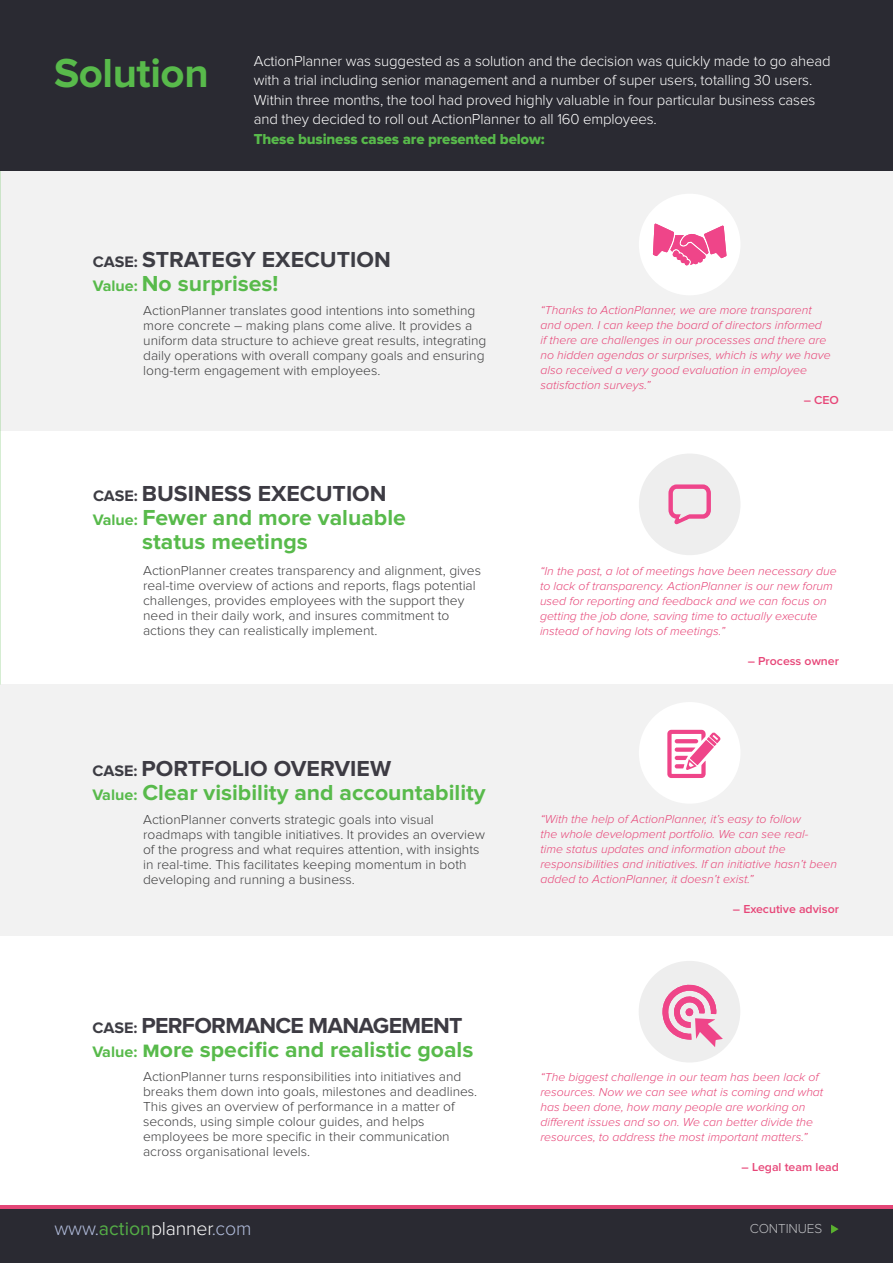
<style>
.page{position:relative;width:893px;height:1263px;background:#fff}
.page>*{position:absolute;margin:0;border:0;box-sizing:border-box;transform-origin:0 0}
.t1{font:700 42px "Proxima Nova";letter-spacing:-.01em;color:#58ba4b}
.t2{font:700 22.5px/24px "Proxima Nova";color:#58ba4b}
.t3{font:700 22.5px "Proxima Nova";color:#3d3b43}
.t4{font:700 22.5px "Proxima Nova";color:#3d3d44}
.t5{font:300 19.5px "Proxima Nova";letter-spacing:-.01em;color:#b0bbda}
.t6{font:300 15px/19.5px "Proxima Nova";letter-spacing:-.01em;color:#fff}
.t7{font:300 13.5px/15px "Proxima Nova";color:#3e3e3f}
.t8{font:300 13.5px "Proxima Nova";letter-spacing:-.01em;color:#bcbdc0}
.t9{font:italic 300 12px/15px "Proxima Nova";color:#e74678}
.t10{font:600 12px "Proxima Nova";color:#e74678}
.s1{font-family:"Proxima Nova Extrabld";font-weight:400;color:#58ba4b}
.s2{font-size:15.75px}
.s3{font-size:15.75px;color:#3d3b43}
.s4{font-size:15.75px;color:#3d3d44}
.s5{color:#3d3b43}
.s6{font-weight:400;color:#54ad46}
.s7{color:#fff}
</style>
<div class="page">
<div style="left:0;top:171px;width:893px;height:259px;background:#f2f2f2"></div>
<div style="left:0;top:684px;width:893px;height:252px;background:#f2f2f2"></div>
<div style="left:639px;top:194px;width:101px;height:101px;background:#fff;border-radius:50%"></div>
<img style="left:0;top:171px;width:1px;height:512px">
<div style="left:0;top:0;width:893px;height:171px;background:#2a2a32"></div>
<div style="left:0;top:1209px;width:893px;height:54px;background:#2a2a32"></div>
<hr style="left:0;top:571px;width:1px;height:113px;background:#2a2a32">
<hr style="left:0;top:1206px;width:893px;height:3px;background:#e44677">
<svg style="left:653px;top:223px;width:73px;height:43px"></svg>
<div style="left:639px;top:702px;width:101px;height:102px;background:#fff;border-radius:50%"></div>
<div style="left:639px;top:453px;width:101px;height:102px;background:#eee;border-radius:50%"></div>
<div style="left:639px;top:961px;width:101px;height:101px;background:#eee;border-radius:50%"></div>
<div style="left:668px;top:484px;width:43px;height:35px;border:4px solid #ee458b;border-radius:6px"></div>
<svg style="left:668px;top:510px;width:26px;height:15px"></svg>
<svg style="left:662px;top:984px;width:61px;height:63px"></svg>
<svg style="left:667px;top:730px;width:53px;height:48px"></svg>
<svg style="left:831px;top:1224px;width:8px;height:9px"></svg>
<p class="t1" style="left:54px;top:54px;width:156px">Solution</p>
<p class="t6" style="left:254px;top:52px;width:578px">ActionPlanner was suggested as a solution and the decision was quickly made to go ahead with a trial including senior management and a number of super users, totalling 30 users.<br>Within three months, the tool had proved highly valuable in four particular business cases and they decided to roll out ActionPlanner to all 160 employees.<br><span class="s1">These business cases are presented below:</span></p>
<p class="t4" style="left:93px;top:249px;width:299px"><span class="s2">CAS</span><span class="s3">E:</span> STRATEGY EXECUTION</p>
<p class="t2" style="left:93px;top:272px;width:187px"><span class="s2">Value:</span> No surprises!</p>
<p class="t7" style="left:143px;top:303px;width:345px">ActionPlanner translates good intentions into something more concrete – making plans come alive. It provides a uniform data structure to achieve great results, integrating daily operations with overall company goals and ensuring long-term engagement with employees.</p>
<p class="t3" style="left:93px;top:483px;width:295px"><span class="s4">CAS</span><span class="s2">E:</span> BUSINESS EXECUTION</p>
<p class="t2" style="left:93px;top:507px;width:315px"><span class="s2">Value:</span> Fewer and more valuable</p>
<p class="t2" style="left:142px;top:531px;width:167px">status meetings</p>
<p class="t7" style="left:143px;top:564px;width:339px">ActionPlanner creates transparency and alignment, gives real-time overview of actions and reports, flags potential challenges, provides employees with the support they need in their daily work, and insures commitment to actions they can realistically implement.</p>
<p class="t3" style="left:93px;top:758px;width:300px"><span class="s4">CAS</span><span class="s2">E:</span> PORTFOLIO OVERVIEW</p>
<p class="t2" style="left:92px;top:781px;width:395px"><span class="s2">Value:</span> Clear visibility and accountability</p>
<p class="t7" style="left:143px;top:812px;width:343px">ActionPlanner converts strategic goals into visual roadmaps with tangible initiatives. It provides an overview of the progress and what requires attention, with insights in real-time. This facilitates keeping momentum in both developing and running a business.</p>
<p class="t2" style="left:92px;top:1015px;width:383px"><span class="s4">CAS</span><span class="s3">E:</span> <span class="s5">PERFORMANCE MANAGEMENT<br></span><span class="s2">Value:</span> More specific and realistic goals</p>
<p class="t7" style="left:143px;top:1069px;width:336px">ActionPlanner turns responsibilities into initiatives and breaks them down into goals, milestones and deadlines.<br>This gives an overview of performance in a matter of seconds, using simple colour guides, and helps</p>
<p class="t7" style="left:143px;top:1129px;width:308px">employees be more specific in their communication</p>
<p class="t7" style="left:143px;top:1144px;width:169px">across organisational levels.</p>
<p class="t9" style="left:540px;top:303px;width:292px">“Thanks to ActionPlanner, we are more transparent and open. I can keep the board of directors informed if there are challenges in our processes and there are no hidden agendas or surprises, which is why we have also received a very good evaluation in employee satisfaction surveys.”</p>
<p class="t10" style="left:804px;top:394px;width:37px">– CEO</p>
<p class="t9" style="left:540px;top:564px;width:298px">“In the past, a lot of meetings have been necessary due to lack of transparency. ActionPlanner is our new forum used for reporting and feedback and we can focus on getting the job done, saving time to actually execute instead of having lots of meetings.”</p>
<p class="t10" style="left:748px;top:655px;width:93px">– Process owner</p>
<p class="t9" style="left:540px;top:811px;width:298px">“With the help of ActionPlanner, it’s easy to follow<br>the whole development portfolio. We can see real-<br>time status updates and information about the responsibilities and initiatives. If an initiative hasn’t been added to ActionPlanner, it doesn’t exist.”</p>
<p class="t10" style="left:733px;top:903px;width:108px">– Executive advisor</p>
<p class="t9" style="left:540px;top:1070px;width:284px">“The biggest challenge in our team has been lack of resources. Now we can see what is coming and what has been done, how many people are working on different issues and so on. We can better divide the resources, to address the most important matters.”</p>
<p class="t10" style="left:742px;top:1161px;width:99px">– Legal team lead</p>
<p class="t5" style="left:54px;top:1219px;width:199px">www.<span class="s6">action</span><span class="s7">planner</span>.com</p>
<p class="t8" style="left:750px;top:1223px;width:74px">CONTINUES</p>
</div>
